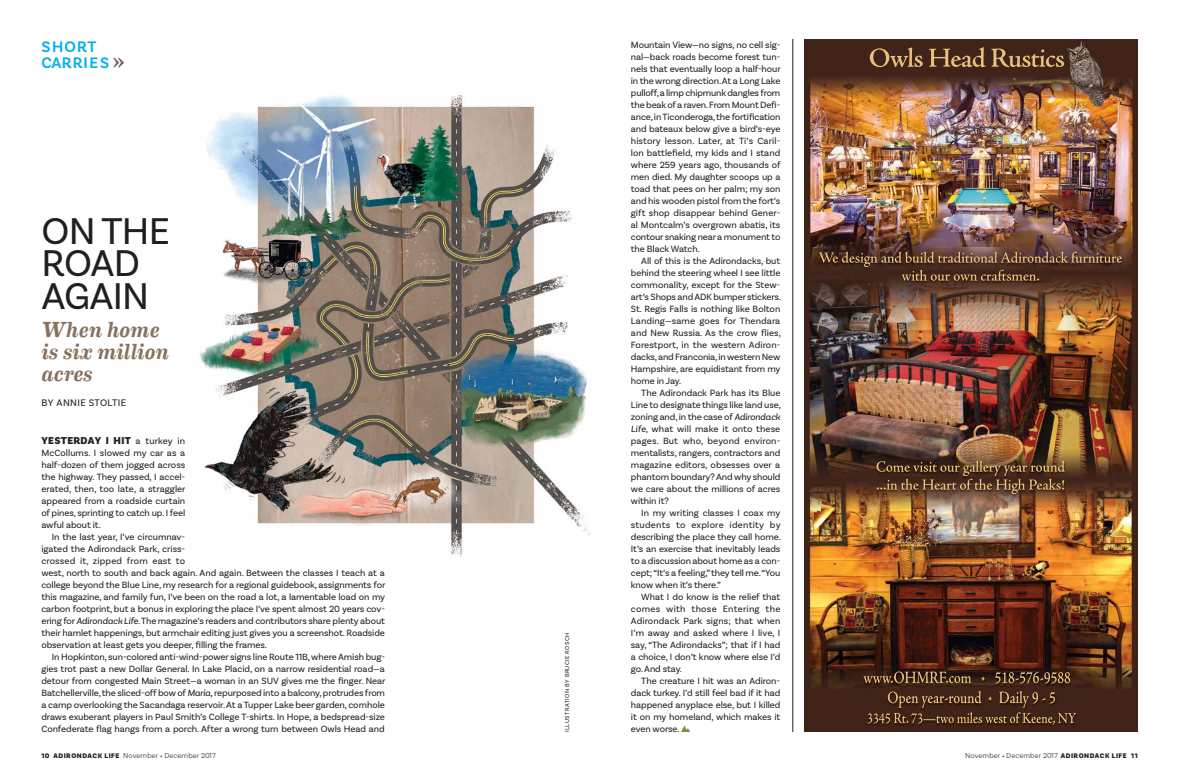
<style>
.page{position:relative;width:1179px;height:783px;background:#fff}
.page>*{position:absolute;margin:0;border:0;box-sizing:border-box;transform-origin:0 0}
.t1{font:39.1px/32.6px "Basic Sans";letter-spacing:-.02em;color:#231f20}
.t2{font:italic 500 22px/22px "Eames Century Modern";letter-spacing:.005em;color:#89725c}
.t3{font:600 16px/16px "Basic Sans";letter-spacing:.065em;color:#00aeef}
.t4{font:900 10.5px "Basic Sans";letter-spacing:.03em;color:#231f20}
.t5{font:10px "Basic Sans";letter-spacing:.035em;color:#231f20}
.t6{font:9.5px/12px "Basic Sans";letter-spacing:-.01em;color:#231f20;text-align:justify}
.t7{font:300 7.5px "Basic Sans";letter-spacing:.02em;color:#231f20}
.t8{font:6px "Basic Sans";letter-spacing:.06em;color:#231f20}
.s1{font-family:"Adobe Caslon";font-weight:400;font-size:30px;color:#6d5a54}
.s2{font-weight:400;font-size:9.5px}
.s3{font-style:italic}
.s4{font-weight:900;font-size:7px}
</style>
<div class="page">
<img style="left:200px;top:95px;width:390px;height:461px">
<svg style="left:681px;top:726px;width:9px;height:6px"></svg>
<hr style="left:793px;top:39px;width:1px;height:693px;background:#231f20">
<img style="left:805px;top:39px;width:333px;height:693px">
<img style="left:894px;top:671px;width:45px;height:12px">
<img style="left:888px;top:691px;width:167px;height:12px">
<img style="left:894px;top:712px;width:134px;height:11px">
<img style="left:1058px;top:713px;width:18px;height:10px">
<img style="left:876px;top:461px;width:189px;height:11px">
<svg style="left:877px;top:487px;width:9px;height:3px"></svg>
<img style="left:979px;top:479px;width:77px;height:11px">
<img style="left:927px;top:252px;width:91px;height:11px">
<img style="left:1042px;top:252px;width:33px;height:11px">
<img style="left:913px;top:270px;width:93px;height:11px">
<img style="left:870px;top:47px;width:139px;height:20px">
<h3 class="t3" style="left:41px;top:39px;width:85px">SHORT<br>CARRIES<span class="s1">»</span></h3>
<h1 class="t1" style="left:42px;top:214px;width:130px">ON THE<br>ROAD<br>AGAIN</h1>
<h2 class="t2" style="left:41px;top:317px;width:129px">When home is six million acres</h2>
<p class="t5" style="left:41px;top:397px;width:86px">BY ANNIE STOLTIE</p>
<p class="t4" style="left:41px;top:434px;width:145px">YESTERDAY I HIT <span class="s2">a turkey in</span></p>
<p class="t6" style="left:41px;top:447px;width:146px">McCollums. I slowed my car as a half-dozen of them jogged across the highway. They passed, I accel&shy;erated, then, too late, a straggler appeared from a roadside curtain of pines, sprinting to catch up. I feel awful about it.</p>
<p class="t6" style="left:41px;top:531px;width:345px;text-align:left;text-indent:10px">In the last year, I’ve circumnav-<br>igated the Adirondack Park, criss-<br>crossed it, zipped from east to<br>west, north to south and back again. And again. Between the classes I teach at a college beyond the Blue Line, my research for a regional guidebook, assignments for this magazine, and family fun, I’ve been on the road a lot, a lamentable load on my carbon footprint, but a bonus in exploring the place I’ve spent almost 20 years cov&shy;ering for <span class="s3">Adirondack Life</span>. The magazine’s readers and contributors share plenty about their hamlet happenings, but armchair editing just gives you a screenshot. Roadside observation at least gets you deeper, filling the frames.</p>
<p class="t6" style="left:41px;top:651px;width:346px;text-indent:10px">In Hopkinton, sun-colored anti-wind-power signs line Route 11B, where Amish bug&shy;gies trot past a new Dollar General. In Lake Placid, on a narrow residential road—a detour from congested Main Street—a woman in an SUV gives me the finger. Near Batchellerville, the sliced-off bow of <span class="s3">Maria,</span> repurposed into a balcony, protrudes from a camp overlooking the Sacandaga reservoir. At a Tupper Lake beer garden, cornhole draws exuberant players in Paul Smith’s College T-shirts. In Hope, a bedspread-size Confederate flag hangs from a porch. After a wrong turn between Owls Head and</p>
<p class="t7" style="left:41px;top:751px;width:176px"><span class="s4">10 ADIRONDACK LIFE</span> November +December 2017</p>
<p class="t8" style="left:564px;top:732px;width:101px;rotate:-90deg">ILLUSTRATION BY BRUCIE ROSCH</p>
<p class="t6" style="left:631px;top:39px;width:151px">Mountain View—no signs, no cell sig&shy;nal—back roads become forest tun&shy;nels that eventually loop a half-hour in the wrong direction. At a Long Lake pulloff, a limp chipmunk dangles from the beak of a raven. From Mount Defi&shy;ance, in Ticonderoga, the fortification and bateaux below give a bird’s-eye history lesson. Later, at Ti’s Caril&shy;lon battlefield, my kids and I stand where 259 years ago, thousands of men died. My daughter scoops up a toad that pees on her palm; my son and his wooden pistol from the fort’s gift shop disappear behind Gener&shy;al Montcalm’s overgrown abatis, its contour snaking near a monument to the Black Watch.</p>
<p class="t6" style="left:631px;top:255px;width:152px;text-indent:10px">All of this is the Adirondacks, but behind the steering wheel I see little commonality, except for the Stew&shy;art’s Shops and ADK bumper stickers.<br>St. Regis Falls is nothing like Bolton Landing—same goes for Thendara and New Russia. As the crow flies, Forestport, in the western Adiron&shy;dacks, and Franconia, in western New Hampshire, are equidistant from my home in Jay.</p>
<p class="t6" style="left:631px;top:387px;width:152px;text-indent:10px">The Adirondack Park has its Blue Line to designate things like land use, zoning and, in the case of <span class="s3">Adirondack Life</span>, what will make it onto these pages. But who, beyond environ&shy;mentalists, rangers, contractors and magazine editors, obsesses over a phantom boundary? And why should we care about the millions of acres within it?</p>
<p class="t6" style="left:631px;top:507px;width:151px;text-indent:10px">In my writing classes I coax my students to explore identity by describing the place they call home.<br>It’s an exercise that inevitably leads to a discussion about home as a con&shy;cept; “It’s a feeling,” they tell me. “You know when it’s there.”</p>
<p class="t6" style="left:631px;top:591px;width:151px;text-indent:10px">What I do know is the relief that comes with those Entering the Adirondack Park signs; that when I’m away and asked where I live, I say, “The Adirondacks”; that if I had a choice, I don’t know where else I’d go. And stay.</p>
<p class="t6" style="left:631px;top:675px;width:151px;text-indent:10px">The creature I hit was an Adiron&shy;dack turkey. I’d still feel bad if it had happened anyplace else, but I killed it on my homeland, which makes it even worse.</p>
<p class="t7" style="left:965px;top:751px;width:174px">November +December 2017 <span class="s4">ADIRONDACK LIFE 11</span></p>
</div>
